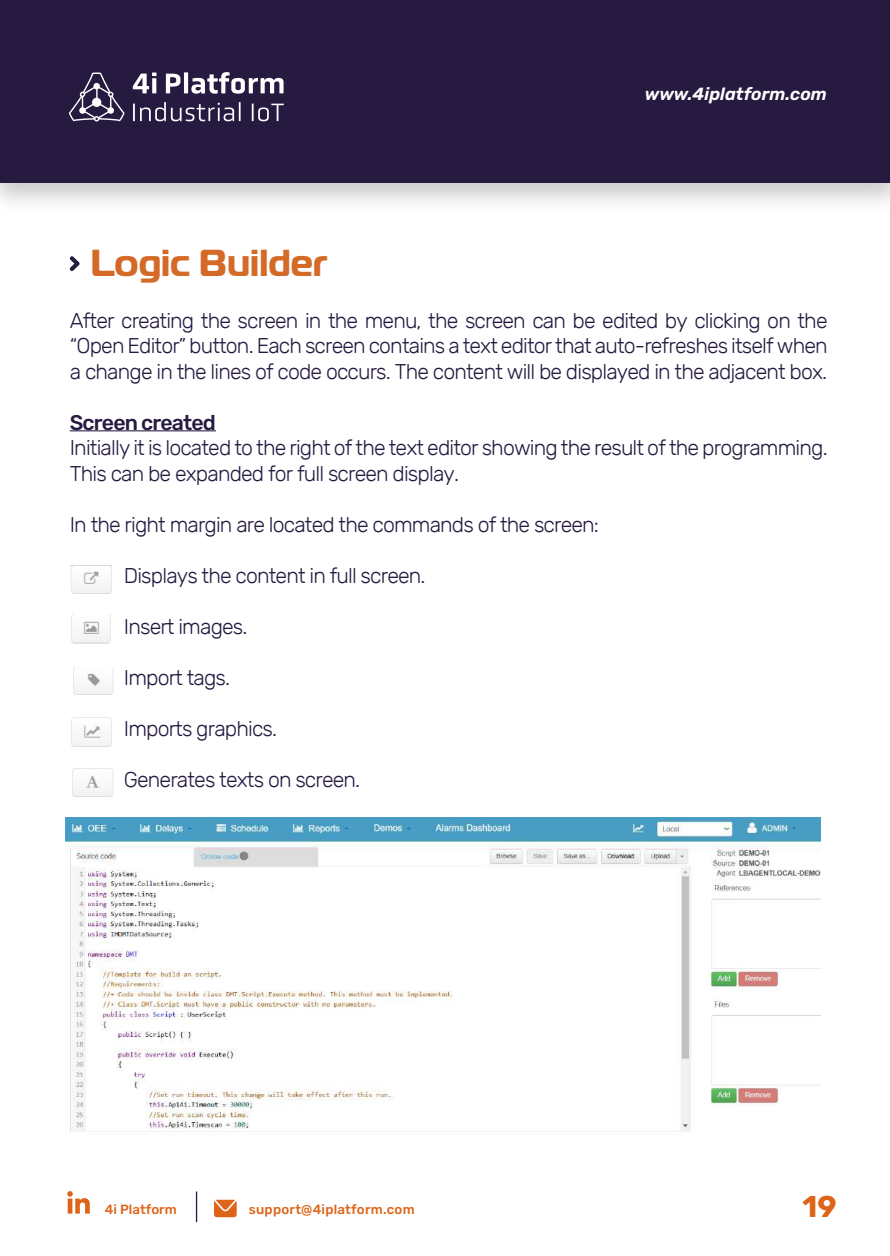
<style>
.page{position:relative;width:890px;height:1256px;background:#fff}
.page>*{position:absolute;margin:0;border:0;box-sizing:border-box;transform-origin:0 0}
.t1{font:700 37.5px "Magistral";color:#d56a28}
.t2{font:700 30px "Rubik";color:#dd6418}
.t3{font:300 21.3px/25.5px "Rubik";letter-spacing:-.04em;color:#261a41;text-align:justify}
.t4{font:500 21.3px "Rubik";letter-spacing:-.04em;color:#261a41}
.t5{font:italic 600 17.55px "Rubik";color:#fff}
.t6{font:500 13.35px "Rubik";letter-spacing:.015em;color:#dd6418}
</style>
<div class="page">
<svg style="left:214px;top:1199px;width:23px;height:18px"></svg>
<svg style="left:67px;top:1191px;width:23px;height:22px"></svg>
<hr style="left:196px;top:1191px;width:1px;height:31px;background:#261a41">
<div style="left:0;top:0;width:890px;height:183px;background:#261a41"></div>
<svg style="left:133px;top:72px;width:23px;height:21px"></svg>
<svg style="left:166px;top:72px;width:117px;height:22px"></svg>
<svg style="left:133px;top:102px;width:107px;height:19px"></svg>
<svg style="left:252px;top:104px;width:32px;height:17px"></svg>
<svg style="left:69px;top:72px;width:56px;height:50px"></svg>
<svg style="left:70px;top:256px;width:10px;height:15px"></svg>
<hr style="left:70px;top:430px;width:146px;height:1px;background:#261a41">
<img style="left:71px;top:565px;width:40px;height:28px">
<img style="left:71px;top:615px;width:40px;height:29px">
<img style="left:73px;top:667px;width:41px;height:27px">
<img style="left:71px;top:718px;width:40px;height:29px">
<img style="left:72px;top:768px;width:41px;height:28px">
<img style="left:65px;top:818px;width:755px;height:315px">
<p class="t5" style="left:644px;top:84px;width:184px">www.4iplatform.com</p>
<h1 class="t1" style="left:90px;top:239px;width:238px">Logic Builder</h1>
<p class="t3" style="left:70px;top:308px;width:759px">After creating the screen in the menu, the screen can be edited by clicking on the “Open Editor” button. Each screen contains a text editor that auto-refreshes itself when a change in the lines of code occurs. The content will be displayed in the adjacent box.</p>
<p class="t4" style="left:70px;top:410px;width:148px">Screen created</p>
<p class="t3" style="left:70px;top:436px;width:759px">Initially it is located to the right of the text editor showing the result of the programming.<br>This can be expanded for full screen display.</p>
<p class="t3" style="left:70px;top:512px;width:530px">In the right margin are located the commands of the screen:</p>
<p class="t3" style="left:124px;top:563px;width:303px">Displays the content in full screen.</p>
<p class="t3" style="left:124px;top:614px;width:125px">Insert images.</p>
<p class="t3" style="left:124px;top:665px;width:108px">Import tags.</p>
<p class="t3" style="left:124px;top:716px;width:155px">Imports graphics.</p>
<p class="t3" style="left:124px;top:767px;width:238px">Generates texts on screen.</p>
<p class="t6" style="left:105px;top:1201px;width:73px">4i Platform</p>
<p class="t6" style="left:249px;top:1201px;width:167px">support@4iplatform.com</p>
<h2 class="t2" style="left:802px;top:1190px;width:36px">19</h2>
</div>
